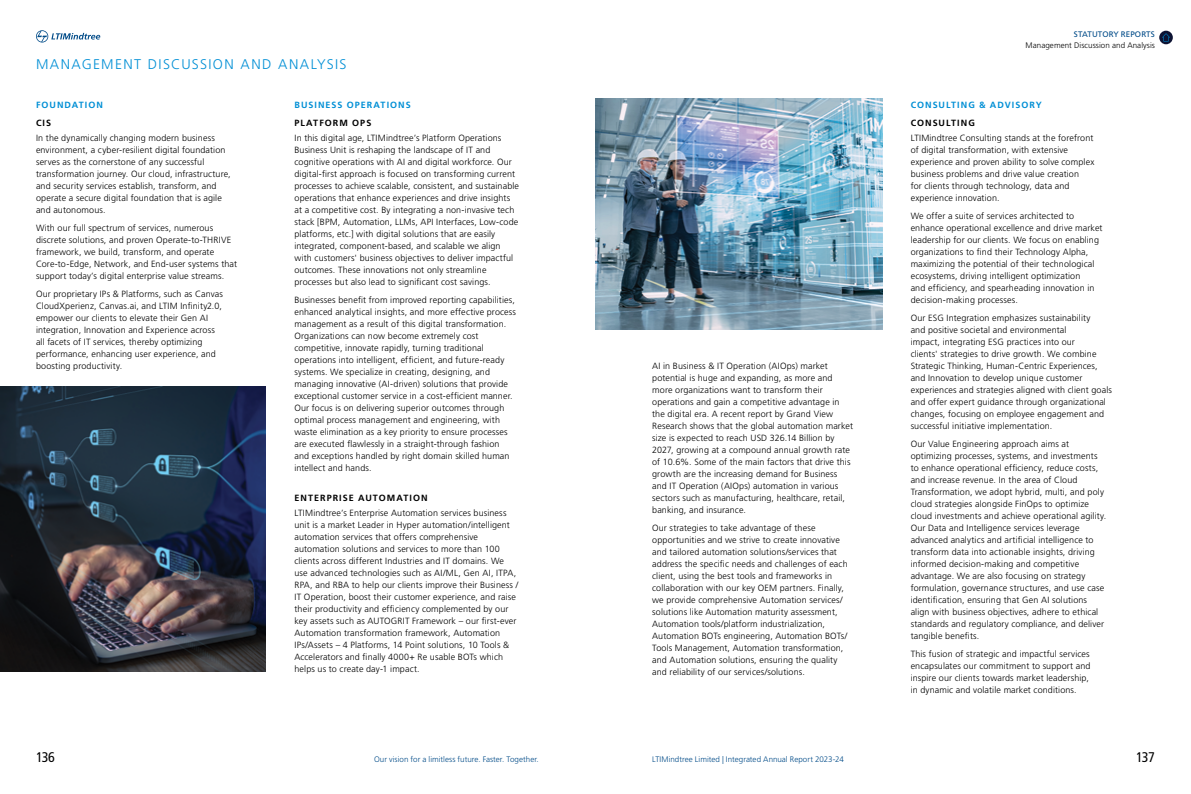
<style>
.page{position:relative;width:1191px;height:794px;background:#fff}
.page>*{position:absolute;margin:0;border:0;box-sizing:border-box;transform-origin:0 0}
.t1{font:300 14px "Frutiger LT Pro";letter-spacing:.095em;color:#008fd5}
.t2{font:condensed 14px "Frutiger LT Pro";letter-spacing:-.05em;color:#000}
.t3{font:300 9px/12px "Frutiger LT Pro";letter-spacing:.01em;color:#000}
.t4{font:700 9px "Frutiger LT Pro";letter-spacing:.115em;color:#008fd5}
.t5{font:700 9px "Frutiger LT Pro";letter-spacing:.115em;color:#000}
.t6{font:300 8px "Frutiger LT Pro";color:#004b88}
.t7{font:300 8px "Frutiger LT Pro";letter-spacing:.005em;color:#000}
.t8{font:8px "Frutiger LT Pro";letter-spacing:.01em;color:#004b88}
</style>
<div class="page">
<img style="left:0;top:387px;width:266px;height:285px">
<img style="left:595px;top:99px;width:287px;height:231px">
<svg style="left:36px;top:30px;width:64px;height:13px"></svg>
<div style="left:1159px;top:31px;width:13px;height:13px;background:#0d1333;border-radius:50%"></div>
<svg style="left:1162px;top:33px;width:8px;height:9px"></svg>
<p class="t8" style="left:1073px;top:30px;width:83px">STATUTORY REPORTS</p>
<h1 class="t1" style="left:36px;top:56px;width:312px">MANAGEMENT DISCUSSION AND ANALYSIS</h1>
<p class="t4" style="left:36px;top:99px;width:69px">FOUNDATION</p>
<p class="t5" style="left:36px;top:117px;width:17px">CIS</p>
<p class="t3" style="left:36px;top:132px;width:196px">In the dynamically changing modern business environment, a cyber-resilient digital foundation serves as the cornerstone of any successful transformation journey. Our cloud, infrastructure, and security services establish, transform, and operate a secure digital foundation that is agile and autonomous.</p>
<p class="t3" style="left:36px;top:222px;width:203px">With our full spectrum of services, numerous discrete solutions, and proven Operate-to-THRIVE framework, we build, transform, and operate Core-to-Edge, Network, and End-user systems that support today’s digital enterprise value streams.</p>
<p class="t3" style="left:36px;top:288px;width:188px">Our proprietary IPs &amp; Platforms, such as Canvas CloudXperienz, Canvas.ai, and LTIM Infinity2.0, empower our clients to elevate their Gen AI integration, Innovation and Experience across all facets of IT services, thereby optimizing performance, enhancing user experience, and boosting productivity.</p>
<p class="t4" style="left:294px;top:99px;width:118px">BUSINESS OPERATIONS</p>
<p class="t5" style="left:294px;top:117px;width:78px">PLATFORM OPS</p>
<p class="t3" style="left:294px;top:132px;width:226px">In this digital age, LTIMindtree’s Platform Operations Business Unit is reshaping the landscape of IT and cognitive operations with AI and digital workforce. Our digital-first approach is focused on transforming current processes to achieve scalable, consistent, and sustainable operations that enhance experiences and drive insights at a competitive cost. By integrating a non-invasive tech stack [BPM, Automation, LLMs, API Interfaces, Low-code platforms, etc.] with digital solutions that are easily integrated, component-based, and scalable we align with customers' business objectives to deliver impactful outcomes. These innovations not only streamline processes but also lead to significant cost savings.</p>
<p class="t3" style="left:294px;top:294px;width:223px">Businesses benefit from improved reporting capabilities, enhanced analytical insights, and more effective process management as a result of this digital transformation.<br>Organizations can now become extremely cost competitive, innovate rapidly, turning traditional operations into intelligent, efficient, and future-ready systems. We specialize in creating, designing, and managing innovative (AI-driven) solutions that provide exceptional customer service in a cost-efficient manner.<br>Our focus is on delivering superior outcomes through optimal process management and engineering, with waste elimination as a key priority to ensure processes are executed flawlessly in a straight-through fashion and exceptions handled by right domain skilled human intellect and hands.</p>
<p class="t5" style="left:294px;top:492px;width:135px">ENTERPRISE AUTOMATION</p>
<p class="t3" style="left:294px;top:507px;width:225px">LTIMindtree’s Enterprise Automation services business unit is a market Leader in Hyper automation/intelligent automation services that offers comprehensive automation solutions and services to more than 100 clients across different Industries and IT domains. We use advanced technologies such as AI/ML, Gen AI, ITPA, RPA, and RBA to help our clients improve their Business / IT Operation, boost their customer experience, and raise their productivity and efficiency complemented by our key assets such as AUTOGRIT Framework – our first-ever Automation transformation framework, Automation IPs/Assets – 4 Platforms, 14 Point solutions, 10 Tools &amp; Accelerators and finally 4000+ Re usable BOTs which helps us to create day-1 impact.</p>
<p class="t3" style="left:652px;top:360px;width:202px">AI in Business &amp; IT Operation (AIOps) market potential is huge and expanding, as more and more organizations want to transform their operations and gain a competitive advantage in the digital era. A recent report by Grand View Research shows that the global automation market size is expected to reach USD 326.14 Billion by 2027, growing at a compound annual growth rate of 10.6%. Some of the main factors that drive this growth are the increasing demand for Business and IT Operation (AIOps) automation in various sectors such as manufacturing, healthcare, retail, banking, and insurance.</p>
<p class="t3" style="left:652px;top:522px;width:197px">Our strategies to take advantage of these opportunities and we strive to create innovative and tailored automation solutions/services that address the specific needs and challenges of each client, using the best tools and frameworks in collaboration with our key OEM partners. Finally, we provide comprehensive Automation services/ solutions like Automation maturity assessment, Automation tools/platform industrialization, Automation BOTs engineering, Automation BOTs/ Tools Management, Automation transformation, and Automation solutions, ensuring the quality and reliability of our services/solutions.</p>
<p class="t7" style="left:1025px;top:40px;width:131px">Management Discussion and Analysis</p>
<p class="t4" style="left:910px;top:99px;width:133px">CONSULTING &amp; ADVISORY</p>
<p class="t5" style="left:910px;top:117px;width:66px">CONSULTING</p>
<p class="t3" style="left:910px;top:132px;width:185px">LTIMindtree Consulting stands at the forefront of digital transformation, with extensive experience and proven ability to solve complex business problems and drive value creation<br>for clients through technology, data and experience innovation.</p>
<p class="t3" style="left:910px;top:210px;width:193px">We offer a suite of services architected to enhance operational excellence and drive market leadership for our clients. We focus on enabling organizations to find their Technology Alpha, maximizing the potential of their technological ecosystems, driving intelligent optimization<br>and efficiency, and spearheading innovation in decision-making processes.</p>
<p class="t3" style="left:910px;top:312px;width:203px">Our ESG Integration emphasizes sustainability<br>and positive societal and environmental<br>impact, integrating ESG practices into our<br>clients' strategies to drive growth. We combine Strategic Thinking, Human-Centric Experiences, and Innovation to develop unique customer experiences and strategies aligned with client goals and offer expert guidance through organizational changes, focusing on employee engagement and successful initiative implementation.</p>
<p class="t3" style="left:910px;top:438px;width:197px">Our Value Engineering approach aims at optimizing processes, systems, and investments to enhance operational efficiency, reduce costs, and increase revenue. In the area of Cloud Transformation, we adopt hybrid, multi, and poly cloud strategies alongside FinOps to optimize cloud investments and achieve operational agility.<br>Our Data and Intelligence services leverage advanced analytics and artificial intelligence to transform data into actionable insights, driving informed decision-making and competitive advantage. We are also focusing on strategy formulation, governance structures, and use case identification, ensuring that Gen AI solutions align with business objectives, adhere to ethical standards and regulatory compliance, and deliver tangible benefits.</p>
<p class="t3" style="left:910px;top:647px;width:181px">This fusion of strategic and impactful services encapsulates our commitment to support and inspire our clients towards market leadership, in dynamic and volatile market conditions.</p>
<h1 class="t2" style="left:36px;top:749px;width:21px">136</h1>
<p class="t6" style="left:374px;top:755px;width:166px">Our vision for a limitless future. Faster. Together.</p>
<p class="t6" style="left:652px;top:755px;width:193px">LTIMindtree Limited | Integrated Annual Report 2023-24</p>
<h1 class="t2" style="left:1136px;top:749px;width:20px">137</h1>
</div>
